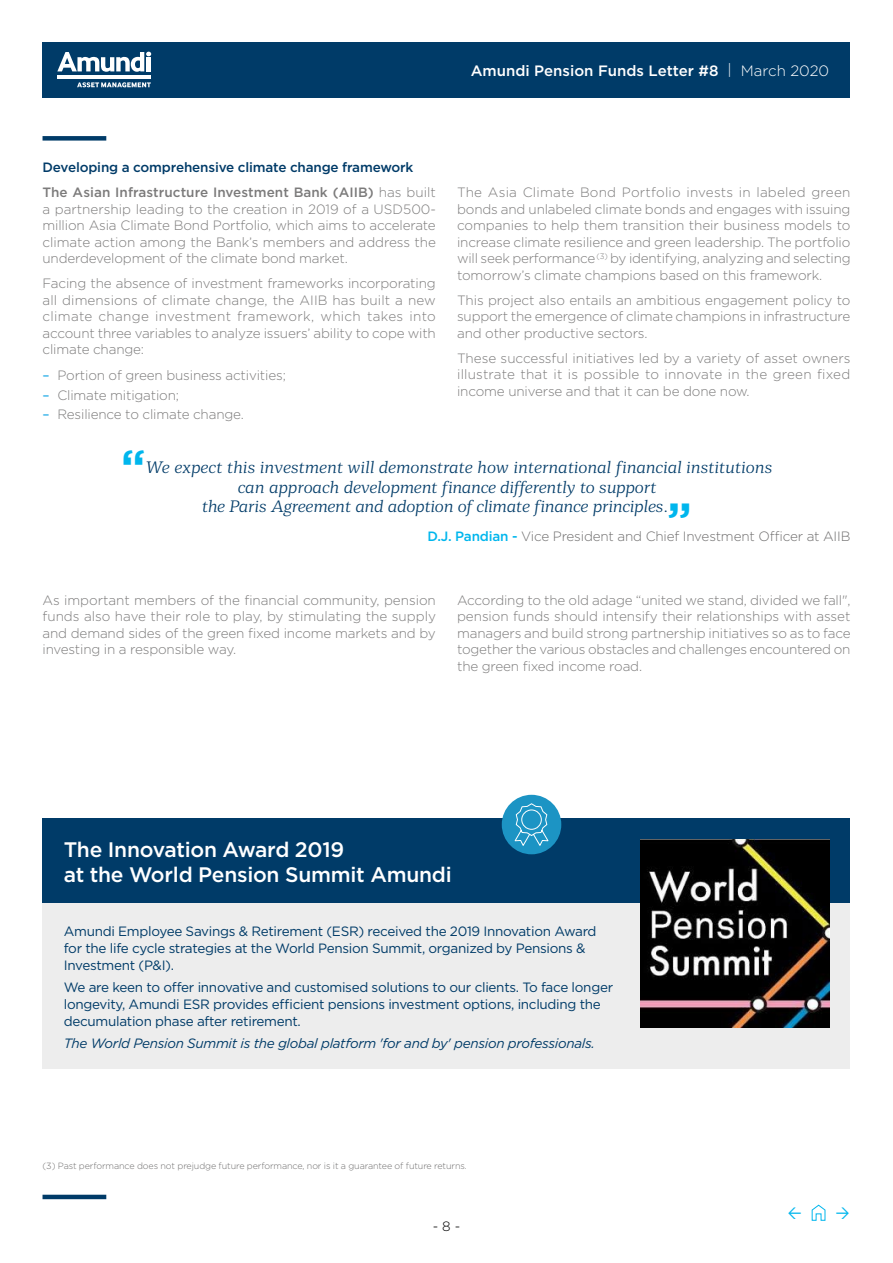
<style>
.page{position:relative;width:893px;height:1263px;background:#fff}
.page>*{position:absolute;margin:0;border:0;box-sizing:border-box;transform-origin:0 0}
.t1{font:700 45px "Gotham";color:#00b6ed}
.t2{font:500 21px/25.2px "Gotham";letter-spacing:-.01em;color:#fff}
.t3{font:italic 300 16.5px "Mediator Serif";letter-spacing:-.015em;color:#003b68}
.t4{font:500 15px "Gotham";color:#fff}
.t5{font:300 13.5px/16.5px "Gotham";letter-spacing:-.01em;color:#7c7b7b;text-align:justify}
.t6{font:13.5px/17.2px "Gotham";letter-spacing:-.02em;color:#003b68}
.t7{font:500 13.5px/25px "Gotham";letter-spacing:-.01em;color:#003b68}
.t8{font:italic 13.5px "Gotham";letter-spacing:-.02em;color:#003b68}
.t9{font:300 13.5px "Gotham";letter-spacing:-.01em;color:#706f6f}
.t10{font:300 13.5px "Gotham";color:#000}
.t11{font:300 9px "Gotham";letter-spacing:-.01em;color:#706f6f}
.s1{font-weight:300}
.s2{color:#7c7b7b}
.s3{font-weight:300;color:#7c7b7b}
.s4{font-weight:400;color:#009fe3}
.s5{font-weight:500;color:#00b6ed}
</style>
<div class="page">
<svg style="left:811px;top:1204px;width:15px;height:17px"></svg>
<div style="left:43px;top:43px;width:807px;height:55px;background:#003b68"></div>
<svg style="left:57px;top:52px;width:94px;height:20px"></svg>
<hr style="left:147px;top:57px;width:4px;height:14px;background:#fff">
<hr style="left:58px;top:75px;width:93px;height:4px;background:#fff">
<svg style="left:77px;top:82px;width:74px;height:6px"></svg>
<hr style="left:43px;top:1195px;width:63px;height:4px;background:#003b68">
<div style="left:43px;top:136px;width:63px;height:5px;background:#003b68"></div>
<div style="left:43px;top:819px;width:807px;height:250px;background:#ededed"></div>
<div style="left:43px;top:819px;width:807px;height:84px;background:#003b68"></div>
<img style="left:640px;top:839px;width:189px;height:189px">
<div style="left:502px;top:795px;width:59px;height:59px;background:#1c94c4;border-radius:50%"></div>
<svg style="left:514px;top:803px;width:35px;height:43px"></svg>
<p class="t4" style="left:471px;top:61px;width:360px">Amundi Pension Funds Letter #8 <span class="s1">| March 2020</span></p>
<p class="t7" style="left:43px;top:155px;width:395px">Developing a comprehensive climate change framework<br><span class="s2">The Asian Infrastructure Investment Bank (AIIB)</span> <span class="s3">has built</span></p>
<p class="t5" style="left:43px;top:200px;width:395px">a partnership leading to the creation in 2019 of a USD500- million Asia Climate Bond Portfolio, which aims to accelerate climate action among the Bank’s members and address the underdevelopment of the climate bond market.</p>
<p class="t5" style="left:43px;top:275px;width:395px">Facing the absence of investment frameworks incorporating all dimensions of climate change, the AIIB has built a new climate change investment framework, which takes into account three variables to analyze issuers’ ability to cope with climate change:</p>
<p class="t5" style="left:43px;top:367px;width:245px"><span class="s4">–</span> Portion of green business activities;</p>
<p class="t5" style="left:43px;top:386px;width:138px"><span class="s4">–</span> Climate mitigation;</p>
<p class="t5" style="left:43px;top:405px;width:203px"><span class="s4">–</span> Resilience to climate change.</p>
<p class="t5" style="left:457px;top:184px;width:395px">The Asia Climate Bond Portfolio invests in labeled green bonds and unlabeled climate bonds and engages with issuing companies to help them transition their business models to increase climate resilience and green leadership. The portfolio will seek performance <sup>(3)</sup> by identifying, analyzing and selecting tomorrow’s climate champions based on this framework.</p>
<p class="t5" style="left:457px;top:291px;width:395px">This project also entails an ambitious engagement policy to support the emergence of climate champions in infrastructure and other productive sectors.</p>
<p class="t5" style="left:457px;top:349px;width:395px">These successful initiatives led by a variety of asset owners illustrate that it is possible to innovate in the green fixed income universe and that it can be done now.</p>
<h1 class="t1" style="left:121px;top:436px;width:26px">“</h1>
<p class="t3" style="left:145px;top:457px;width:628px">We expect this investment will demonstrate how international financial institutions</p>
<p class="t3" style="left:237px;top:477px;width:420px">can approach development finance differently to support</p>
<p class="t3" style="left:201px;top:497px;width:468px">the Paris Agreement and adoption of climate finance principles.</p>
<p class="t9" style="left:427px;top:528px;width:424px"><span class="s5">D.J. Pandian -</span> Vice President and Chief Investment Officer at AIIB</p>
<h1 class="t1" style="left:668px;top:489px;width:26px">”</h1>
<p class="t5" style="left:43px;top:591px;width:395px">As important members of the financial community, pension funds also have their role to play, by stimulating the supply and demand sides of the green fixed income markets and by investing in a responsible way.</p>
<p class="t5" style="left:457px;top:591px;width:395px">According to the old adage “united we stand, divided we fall", pension funds should intensify their relationships with asset managers and build strong partnership initiatives so as to face together the various obstacles and challenges encountered on the green fixed income road.</p>
<h2 class="t2" style="left:64px;top:836px;width:389px">The Innovation Award 2019<br>at the World Pension Summit Amundi</h2>
<p class="t6" style="left:64px;top:922px;width:534px">Amundi Employee Savings &amp; Retirement (ESR) received the 2019 Innovation Award for the life cycle strategies at the World Pension Summit, organized by Pensions &amp;<br>Investment (P&amp;I).</p>
<p class="t6" style="left:64px;top:978px;width:551px">We are keen to offer innovative and customised solutions to our clients. To face longer longevity, Amundi ESR provides efficient pensions investment options, including the decumulation phase after retirement.</p>
<p class="t8" style="left:64px;top:1034px;width:533px">The World Pension Summit is the global platform 'for and by' pension professionals.</p>
<p class="t11" style="left:43px;top:1160px;width:426px">(3) Past performance does not prejudge future performance, nor is it a guarantee of future returns.</p>
<p class="t10" style="left:433px;top:1218px;width:29px">- 8 -</p>
</div>
